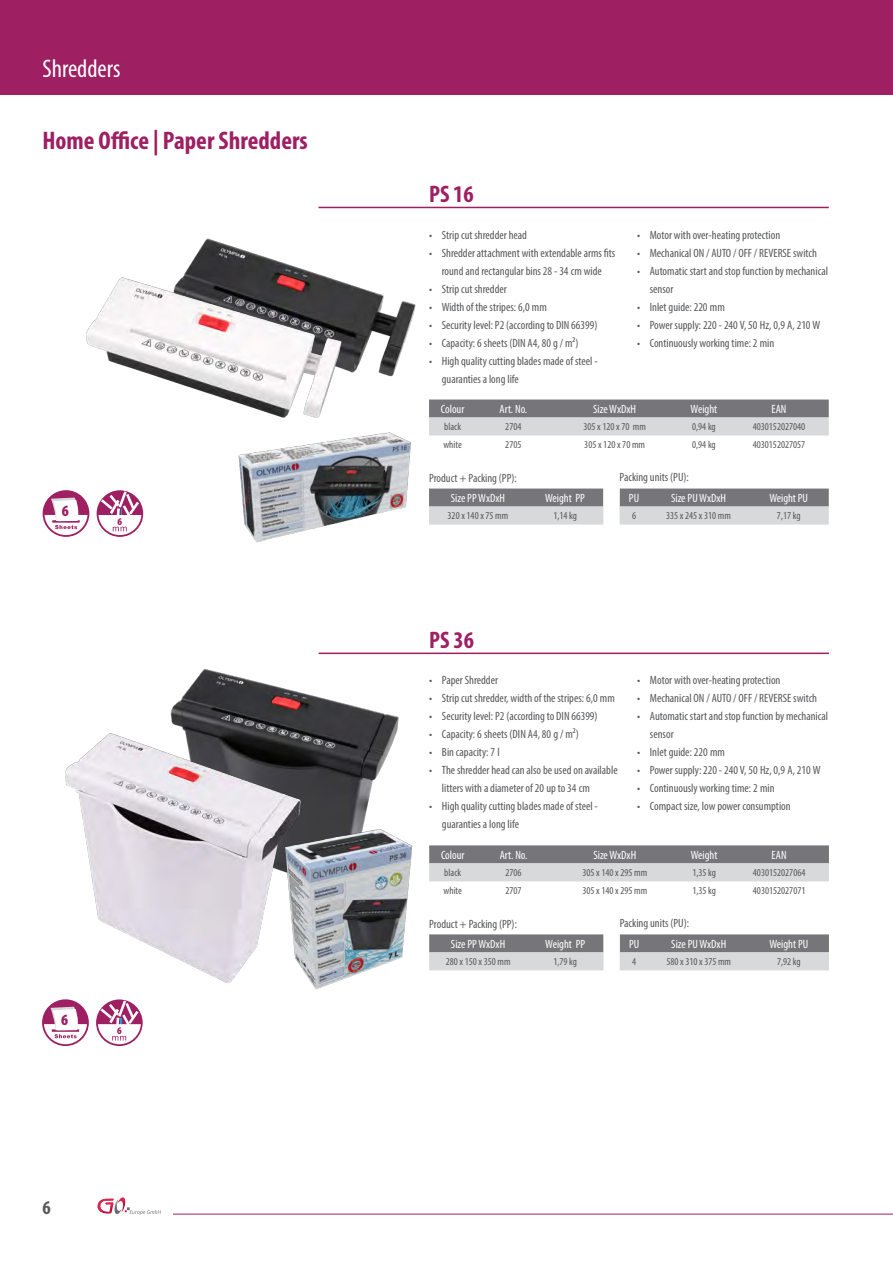
<style>
.page{position:relative;width:893px;height:1263px;background:#fff}
.page>*{position:absolute;margin:0;border:0;box-sizing:border-box;transform-origin:0 0}
.t1{font:700 condensed 25.5px "Myriad Pro";color:#9e1f62}
.t2{font:condensed 25.5px "Myriad Pro";color:#fff}
.t3{font:700 condensed 24px "Myriad Pro";color:#9e1f62}
.t4{font:700 condensed 19.5px "Myriad Pro";color:#57585a}
.t5{font:900 condensed 15.75px "Myriad Pro";color:#9e1f62}
.t6{font:condensed 12px/18px "Myriad Pro";color:#57585a}
.t7{font:condensed 12px "Myriad Pro";color:#fff}
.t8{font:condensed 10.5px "Myriad Pro";color:#57585a}
.t9{font:900 condensed 10.35px "Myriad Pro";color:#9e1f62}
</style>
<div class="page">
<div style="left:0;top:0;width:893px;height:95px;background:#9e1f62"></div>
<hr style="left:173px;top:1214px;width:720px;height:1px;background:#9e1f62">
<svg style="left:97px;top:1197px;width:64px;height:18px"></svg>
<img style="left:187px;top:238px;width:229px;height:139px">
<img style="left:170px;top:669px;width:229px;height:156px">
<img style="left:65px;top:724px;width:240px;height:259px">
<svg style="left:97px;top:490px;width:46px;height:47px"></svg>
<svg style="left:98px;top:491px;width:43px;height:44px"></svg>
<div style="left:43px;top:490px;width:46px;height:47px;background:#9e1f62;border-radius:50%"></div>
<svg style="left:44px;top:497px;width:43px;height:38px"></svg>
<svg style="left:96px;top:999px;width:47px;height:47px"></svg>
<svg style="left:98px;top:1000px;width:43px;height:44px"></svg>
<svg style="left:42px;top:999px;width:47px;height:47px"></svg>
<svg style="left:44px;top:1007px;width:43px;height:37px"></svg>
<hr style="left:318px;top:207px;width:511px;height:1px;background:#9e1f62">
<svg style="left:429px;top:399px;width:400px;height:36px;background:#a8a8ab"></svg>
<svg style="left:429px;top:488px;width:400px;height:36px;background:#acacae"></svg>
<img style="left:238px;top:432px;width:173px;height:111px">
<hr style="left:319px;top:653px;width:510px;height:1px;background:#9e1f62">
<svg style="left:429px;top:845px;width:400px;height:36px;background:#a8a8ab"></svg>
<svg style="left:429px;top:934px;width:400px;height:36px;background:#ababae"></svg>
<img style="left:275px;top:825px;width:138px;height:165px">
<img style="left:86px;top:270px;width:262px;height:148px">
<h1 class="t2" style="left:43px;top:53px;width:80px">Shredders</h1>
<h1 class="t1" style="left:43px;top:124px;width:267px">Home Office | Paper Shredders</h1>
<h3 class="t5" style="left:62px;top:502px;width:9px">6</h3>
<p class="t9" style="left:118px;top:515px;width:6px">6</p>
<h3 class="t5" style="left:61px;top:1011px;width:9px">6</h3>
<p class="t9" style="left:117px;top:1024px;width:6px">6</p>
<h3 class="t4" style="left:43px;top:1195px;width:10px">6</h3>
<h2 class="t3" style="left:429px;top:179px;width:46px">PS 16</h2>
<p class="t6" style="left:429px;top:225px;width:100px">• Strip cut shredder head</p>
<p class="t6" style="left:429px;top:243px;width:188px;text-align:center">• Shredder attachment with extendable arms fits round and rectangular bins 28 - 34 cm wide</p>
<p class="t6" style="left:429px;top:279px;width:79px">• Strip cut shredder</p>
<p class="t6" style="left:429px;top:297px;width:119px">• Width of the stripes: 6,0 mm</p>
<p class="t6" style="left:429px;top:315px;width:170px">• Security level: P2 (according to DIN 66399)</p>
<p class="t6" style="left:429px;top:333px;width:151px">• Capacity: 6 sheets (DIN A4, 80 g / m²)</p>
<p class="t6" style="left:442px;top:351px;width:157px;text-indent:-13px">• High quality cutting blades made of steel - guaranties a long life</p>
<p class="t6" style="left:637px;top:225px;width:145px">• Motor with over-heating protection</p>
<p class="t6" style="left:637px;top:243px;width:181px">• Mechanical ON / AUTO / OFF / REVERSE switch</p>
<p class="t6" style="left:650px;top:261px;width:180px;text-indent:-13px">• Automatic start and stop function by mechanical sensor</p>
<p class="t6" style="left:637px;top:297px;width:89px">• Inlet guide: 220 mm</p>
<p class="t6" style="left:637px;top:315px;width:185px">• Power supply: 220 - 240 V, 50 Hz, 0,9 A, 210 W</p>
<p class="t6" style="left:637px;top:333px;width:139px">• Continuously working time: 2 min</p>
<p class="t7" style="left:441px;top:402px;width:25px">Colour</p>
<p class="t7" style="left:500px;top:402px;width:29px">Art. No.</p>
<p class="t7" style="left:593px;top:402px;width:44px">Size WxDxH</p>
<p class="t7" style="left:691px;top:402px;width:28px">Weight</p>
<p class="t7" style="left:771px;top:402px;width:17px">EAN</p>
<p class="t8" style="left:444px;top:421px;width:18px">black</p>
<p class="t8" style="left:505px;top:421px;width:18px">2704</p>
<p class="t8" style="left:583px;top:421px;width:64px">305 x 120 x 70 mm</p>
<p class="t8" style="left:692px;top:421px;width:25px">0,94 kg</p>
<p class="t8" style="left:753px;top:421px;width:54px">4030152027040</p>
<p class="t8" style="left:443px;top:439px;width:20px">white</p>
<p class="t8" style="left:505px;top:439px;width:18px">2705</p>
<p class="t8" style="left:584px;top:439px;width:62px">305 x 120 x 70 mm</p>
<p class="t8" style="left:692px;top:439px;width:25px">0,94 kg</p>
<p class="t8" style="left:753px;top:439px;width:54px">4030152027057</p>
<p class="t6" style="left:429px;top:469px;width:89px">Product + Packing (PP):</p>
<p class="t6" style="left:620px;top:468px;width:71px">Packing units (PU):</p>
<p class="t7" style="left:451px;top:491px;width:56px">Size PP WxDxH</p>
<p class="t7" style="left:545px;top:491px;width:41px">Weight PP</p>
<p class="t7" style="left:629px;top:491px;width:12px">PU</p>
<p class="t7" style="left:671px;top:491px;width:56px">Size PU WxDxH</p>
<p class="t7" style="left:769px;top:491px;width:40px">Weight PU</p>
<p class="t8" style="left:448px;top:510px;width:62px">320 x 140 x 75 mm</p>
<p class="t8" style="left:553px;top:510px;width:25px">1,14 kg</p>
<p class="t8" style="left:632px;top:510px;width:6px">6</p>
<p class="t8" style="left:666px;top:510px;width:66px">335 x 245 x 310 mm</p>
<p class="t8" style="left:777px;top:510px;width:25px">7,17 kg</p>
<h2 class="t3" style="left:429px;top:625px;width:46px">PS 36</h2>
<p class="t6" style="left:429px;top:671px;width:70px">• Paper Shredder</p>
<p class="t6" style="left:429px;top:689px;width:187px">• Strip cut shredder, width of the stripes: 6,0 mm</p>
<p class="t6" style="left:429px;top:707px;width:170px">• Security level: P2 (according to DIN 66399)</p>
<p class="t6" style="left:429px;top:725px;width:151px">• Capacity: 6 sheets (DIN A4, 80 g / m²)</p>
<p class="t6" style="left:429px;top:743px;width:72px">• Bin capacity: 7 l</p>
<p class="t6" style="left:442px;top:761px;width:177px;text-indent:-13px">• The shredder head can also be used on available litters with a diameter of 20 up to 34 cm</p>
<p class="t6" style="left:442px;top:797px;width:157px;text-indent:-13px">• High quality cutting blades made of steel - guaranties a long life</p>
<p class="t6" style="left:637px;top:671px;width:145px">• Motor with over-heating protection</p>
<p class="t6" style="left:637px;top:689px;width:181px">• Mechanical ON / AUTO / OFF / REVERSE switch</p>
<p class="t6" style="left:650px;top:707px;width:180px;text-indent:-13px">• Automatic start and stop function by mechanical sensor</p>
<p class="t6" style="left:637px;top:743px;width:89px">• Inlet guide: 220 mm</p>
<p class="t6" style="left:637px;top:761px;width:185px">• Power supply: 220 - 240 V, 50 Hz, 0,9 A, 210 W</p>
<p class="t6" style="left:637px;top:779px;width:139px">• Continuously working time: 2 min</p>
<p class="t6" style="left:637px;top:797px;width:155px">• Compact size, low power consumption</p>
<p class="t7" style="left:441px;top:848px;width:25px">Colour</p>
<p class="t7" style="left:500px;top:848px;width:29px">Art. No.</p>
<p class="t7" style="left:593px;top:848px;width:44px">Size WxDxH</p>
<p class="t7" style="left:691px;top:848px;width:28px">Weight</p>
<p class="t7" style="left:772px;top:848px;width:17px">EAN</p>
<p class="t8" style="left:444px;top:866px;width:18px">black</p>
<p class="t8" style="left:505px;top:866px;width:18px">2706</p>
<p class="t8" style="left:582px;top:866px;width:66px">305 x 140 x 295 mm</p>
<p class="t8" style="left:692px;top:866px;width:25px">1,35 kg</p>
<p class="t8" style="left:753px;top:866px;width:54px">4030152027064</p>
<p class="t8" style="left:443px;top:884px;width:20px">white</p>
<p class="t8" style="left:505px;top:884px;width:18px">2707</p>
<p class="t8" style="left:582px;top:884px;width:66px">305 x 140 x 295 mm</p>
<p class="t8" style="left:692px;top:884px;width:25px">1,35 kg</p>
<p class="t8" style="left:753px;top:884px;width:54px">4030152027071</p>
<p class="t6" style="left:429px;top:914px;width:89px">Product + Packing (PP):</p>
<p class="t6" style="left:620px;top:913px;width:71px">Packing units (PU):</p>
<p class="t7" style="left:451px;top:937px;width:56px">Size PP WxDxH</p>
<p class="t7" style="left:545px;top:937px;width:41px">Weight PP</p>
<p class="t7" style="left:629px;top:937px;width:12px">PU</p>
<p class="t7" style="left:671px;top:937px;width:56px">Size PU WxDxH</p>
<p class="t7" style="left:769px;top:937px;width:40px">Weight PU</p>
<p class="t8" style="left:446px;top:955px;width:66px">280 x 150 x 350 mm</p>
<p class="t8" style="left:553px;top:955px;width:25px">1,79 kg</p>
<p class="t8" style="left:632px;top:955px;width:6px">4</p>
<p class="t8" style="left:666px;top:955px;width:66px">580 x 310 x 375 mm</p>
<p class="t8" style="left:777px;top:955px;width:25px">7,92 kg</p>
</div>
